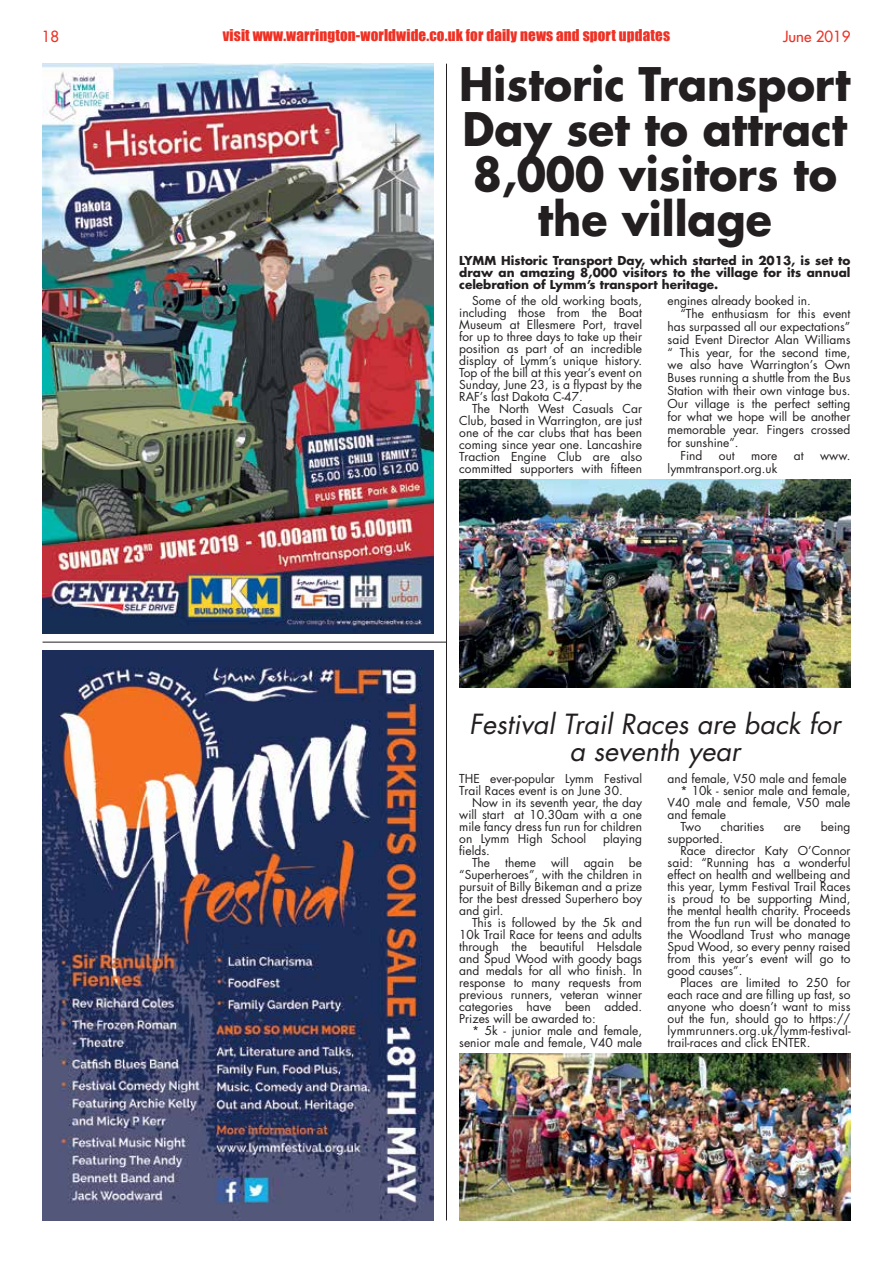
<style>
.page{position:relative;width:893px;height:1263px;background:#fff}
.page>*{position:absolute;margin:0;border:0;box-sizing:border-box;transform-origin:0 0}
.t1{font:700 45px/45px "Futura Std";color:#231f20;text-align:center;scale:.95 1}
.t2{font:italic 27px/27px "Futura Std";color:#231f20;text-align:center}
.t3{font:15px "Impact";letter-spacing:.01em;color:#ee3124}
.t4{font:500 15px "Futura Std";color:#ee3124}
.t5{font:12px/12px "Futura Std";color:#231f20;text-align:justify}
.t6{font:700 12px/12px "Futura Std";color:#231f20;text-align:justify}
</style>
<div class="page">
<hr style="left:446px;top:64px;width:1px;height:1156px;background:#231f20">
<hr style="left:43px;top:642px;width:403px;height:1px;background:#231f20">
<img style="left:43px;top:64px;width:391px;height:570px">
<img style="left:43px;top:651px;width:391px;height:569px">
<img style="left:459px;top:479px;width:391px;height:208px">
<img style="left:459px;top:1053px;width:391px;height:167px">
<p class="t4" style="left:42px;top:27px;width:19px">18</p>
<p class="t3" style="left:223px;top:24px;width:449px">visit www.warrington-worldwide.co.uk for daily news and sport updates</p>
<p class="t4" style="left:783px;top:27px;width:69px">June 2019</p>
<p class="t1" style="left:459px;top:61px;width:413px">Historic Transport<br>Day set to attract<br>8,000 visitors to the village</p>
<p class="t6" style="left:459px;top:255px;width:393px">LYMM Historic Transport Day, which started in 2013, is set to draw an amazing 8,000 visitors to the village for its annual celebration of Lymm’s transport heritage.</p>
<p class="t5" style="left:459px;top:294px;width:184px;text-indent:13px">Some of the old working boats, including those from the Boat Museum at Ellesmere Port, travel for up to three days to take up their position as part of an incredible display of Lymm’s unique history.<br>Top of the bill at this year’s event on Sunday, June 23, is a flypast by the RAF’s last Dakota C-47.</p>
<p class="t5" style="left:459px;top:403px;width:184px;text-indent:13px">The North West Casuals Car Club, based in Warrington, are just one of the car clubs that has been coming since year one. Lancashire Traction Engine Club are also committed supporters with fifteen</p>
<p class="t5" style="left:668px;top:294px;width:145px">engines already booked in.</p>
<p class="t5" style="left:668px;top:307px;width:184px;line-height:12.9px;text-indent:13px">“The enthusiasm for this event has surpassed all our expectations” said Event Director Alan Williams “ This year, for the second time, we also have Warrington’s Own Buses running a shuttle from the Bus Station with their own vintage bus.<br>Our village is the perfect setting for what we hope will be another memorable year. Fingers crossed for sunshine”.</p>
<p class="t5" style="left:680px;top:450px;width:24px">Find</p>
<p class="t5" style="left:719px;top:450px;width:17px">out</p>
<p class="t5" style="left:751px;top:450px;width:28px">more</p>
<p class="t5" style="left:794px;top:450px;width:11px">at</p>
<p class="t5" style="left:820px;top:450px;width:32px">www.</p>
<p class="t5" style="left:668px;top:463px;width:111px">lymmtransport.org.uk</p>
<p class="t2" style="left:469px;top:710px;width:373px">Festival Trail Races are back for a seventh year</p>
<p class="t5" style="left:459px;top:772px;width:184px">THE ever-popular Lymm Festival<br>Trail Races event is on June 30.</p>
<p class="t5" style="left:459px;top:796px;width:184px;text-indent:13px">Now in its seventh year, the day will start at 10.30am with a one mile fancy dress fun run for children on Lymm High School</p>
<p class="t5" style="left:668px;top:772px;width:181px">and female, V50 male and female</p>
<p class="t5" style="left:668px;top:784px;width:184px;text-indent:13px">* 10k - senior male and female, V40 male and female, V50 male and female</p>
<p class="t5" style="left:680px;top:820px;width:22px">Two</p>
<p class="t5" style="left:721px;top:820px;width:45px">charities</p>
<p class="t5" style="left:784px;top:820px;width:19px">are</p>
<p class="t5" style="left:821px;top:820px;width:31px">being</p>
<p class="t5" style="left:668px;top:832px;width:57px">supported.</p>
<p class="t5" style="left:668px;top:845px;width:184px;text-indent:13px">Race director Katy O’Connor said: “Running has a wonderful effect on health and wellbeing and this year, Lymm Festival Trail Races is proud to be supporting Mind, the mental health charity. Proceeds from the fun run will be donated to the Woodland Trust who manage Spud Wood, so every penny raised from this year’s event will go to good causes”.</p>
<p class="t5" style="left:668px;top:977px;width:184px;text-indent:13px">Places are limited to 250 for each race and are filling up fast, so anyone who doesn’t want to miss out the fun, should go to https:// lymmrunners.org.uk/lymm-festival&shy;trail-races and click ENTER.</p>
<p class="t5" style="left:603px;top:832px;width:40px">playing</p>
<p class="t5" style="left:459px;top:845px;width:32px">fields.</p>
<p class="t5" style="left:459px;top:857px;width:184px;text-indent:13px">The theme will again be “Superheroes”, with the children in pursuit of Billy Bikeman and a prize for the best dressed Superhero boy and girl.</p>
<p class="t5" style="left:459px;top:917px;width:184px;text-indent:13px">This is followed by the 5k and 10k Trail Race for teens and adults through the beautiful Helsdale and Spud Wood with goody bags and medals for all who finish. In response to many requests from previous runners, veteran winner categories have been added.<br>Prizes will be awarded to:</p>
<p class="t5" style="left:459px;top:1025px;width:184px;text-align:right">* 5k - junior male and female, senior male and female, V40 male</p>
</div>
